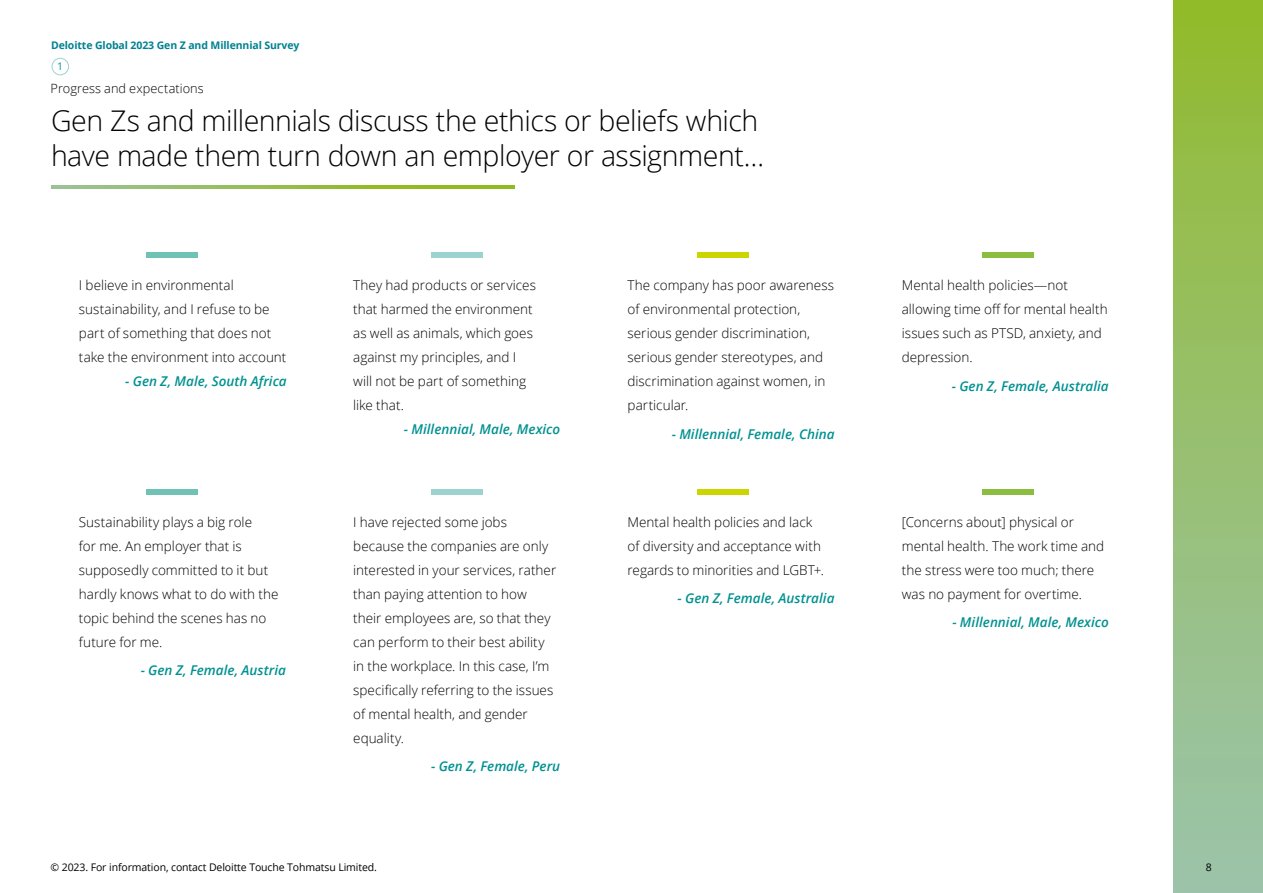
<style>
.page{position:relative;width:1263px;height:893px;background:#fff}
.page>*{position:absolute;margin:0;border:0;box-sizing:border-box;transform-origin:0 0}
.t1{font:300 28.5px/34.5px "Open Sans";letter-spacing:-.015em;color:#000}
.t2{font:300 13.5px/24px "Open Sans";color:#000}
.t3{font:italic 600 13.5px "Open Sans";color:#009191}
.t4{font:300 12.75px "Open Sans";letter-spacing:.005em;color:#000}
.t5{font:10.5px "Open Sans";letter-spacing:-.01em;color:#000}
.t6{font:700 10.5px "Open Sans";letter-spacing:-.01em;color:#008190}
.t7{font:10.5px "Open Sans";color:#0099b3}
</style>
<div class="page">
<div style="left:1173px;top:0;width:90px;height:893px;background:linear-gradient(to bottom,#93bb2e,#9cc4af)"></div>
<svg style="left:51px;top:185px;width:464px;height:3px"></svg>
<div style="left:146px;top:252px;width:51px;height:6px;background:#6fc2b4"></div>
<div style="left:697px;top:252px;width:52px;height:6px;background:#ccd500"></div>
<div style="left:431px;top:252px;width:51px;height:6px;background:#9dd3cf"></div>
<div style="left:982px;top:252px;width:52px;height:6px;background:#8abd40"></div>
<div style="left:146px;top:489px;width:51px;height:6px;background:#6fc2b4"></div>
<div style="left:697px;top:489px;width:52px;height:6px;background:#ccd500"></div>
<div style="left:431px;top:489px;width:51px;height:6px;background:#9dd3cf"></div>
<div style="left:982px;top:489px;width:52px;height:6px;background:#8abd40"></div>
<div style="left:52px;top:58px;width:17px;height:17px;border:1px solid #9dd3cf;border-radius:50%"></div>
<p class="t6" style="left:51px;top:37px;width:250px">Deloitte Global 2023 Gen Z and Millennial Survey</p>
<p class="t4" style="left:51px;top:79px;width:155px">Progress and expectations</p>
<p class="t7" style="left:57px;top:59px;width:8px">1</p>
<h1 class="t1" style="left:51px;top:103px;width:715px">Gen Zs and millennials discuss the ethics or beliefs which have made them turn down an employer or assignment…</h1>
<p class="t2" style="left:79px;top:273px;width:209px">I believe in environmental sustainability, and I refuse to be part of something that does not take the environment into account</p>
<p class="t3" style="left:125px;top:372px;width:163px">- Gen Z, Male, South Africa</p>
<p class="t2" style="left:79px;top:509px;width:201px">Sustainability plays a big role<br>for me. An employer that is supposedly committed to it but hardly knows what to do with the topic behind the scenes has no future for me.</p>
<p class="t3" style="left:141px;top:661px;width:147px">- Gen Z, Female, Austria</p>
<p class="t2" style="left:353px;top:273px;width:184px">They had products or services that harmed the environment as well as animals, which goes against my principles, and I will not be part of something like that.</p>
<p class="t3" style="left:404px;top:420px;width:158px">- Millennial, Male, Mexico</p>
<p class="t2" style="left:353px;top:509px;width:204px">I have rejected some jobs because the companies are only interested in your services, rather than paying attention to how their employees are, so that they can perform to their best ability in the workplace. In this case, I’m specifically referring to the issues of mental health, and gender equality.</p>
<p class="t3" style="left:431px;top:757px;width:131px">- Gen Z, Female, Peru</p>
<p class="t2" style="left:627px;top:273px;width:208px">The company has poor awareness of environmental protection, serious gender discrimination, serious gender stereotypes, and discrimination against women, in particular.</p>
<p class="t3" style="left:672px;top:425px;width:164px">- Millennial, Female, China</p>
<p class="t2" style="left:627px;top:509px;width:198px">Mental health policies and lack of diversity and acceptance with regards to minorities and LGBT+.</p>
<p class="t3" style="left:678px;top:589px;width:158px">- Gen Z, Female, Australia</p>
<p class="t2" style="left:902px;top:273px;width:207px">Mental health policies—not allowing time off for mental health issues such as PTSD, anxiety, and depression.</p>
<p class="t3" style="left:952px;top:377px;width:158px">- Gen Z, Female, Australia</p>
<p class="t2" style="left:902px;top:509px;width:204px">[Concerns about] physical or mental health. The work time and the stress were too much; there was no payment for overtime.</p>
<p class="t3" style="left:952px;top:613px;width:158px">- Millennial, Male, Mexico</p>
<p class="t5" style="left:51px;top:860px;width:328px">© 2023. For information, contact Deloitte Touche Tohmatsu Limited.</p>
<p class="t5" style="left:1206px;top:860px;width:8px">8</p>
</div>
